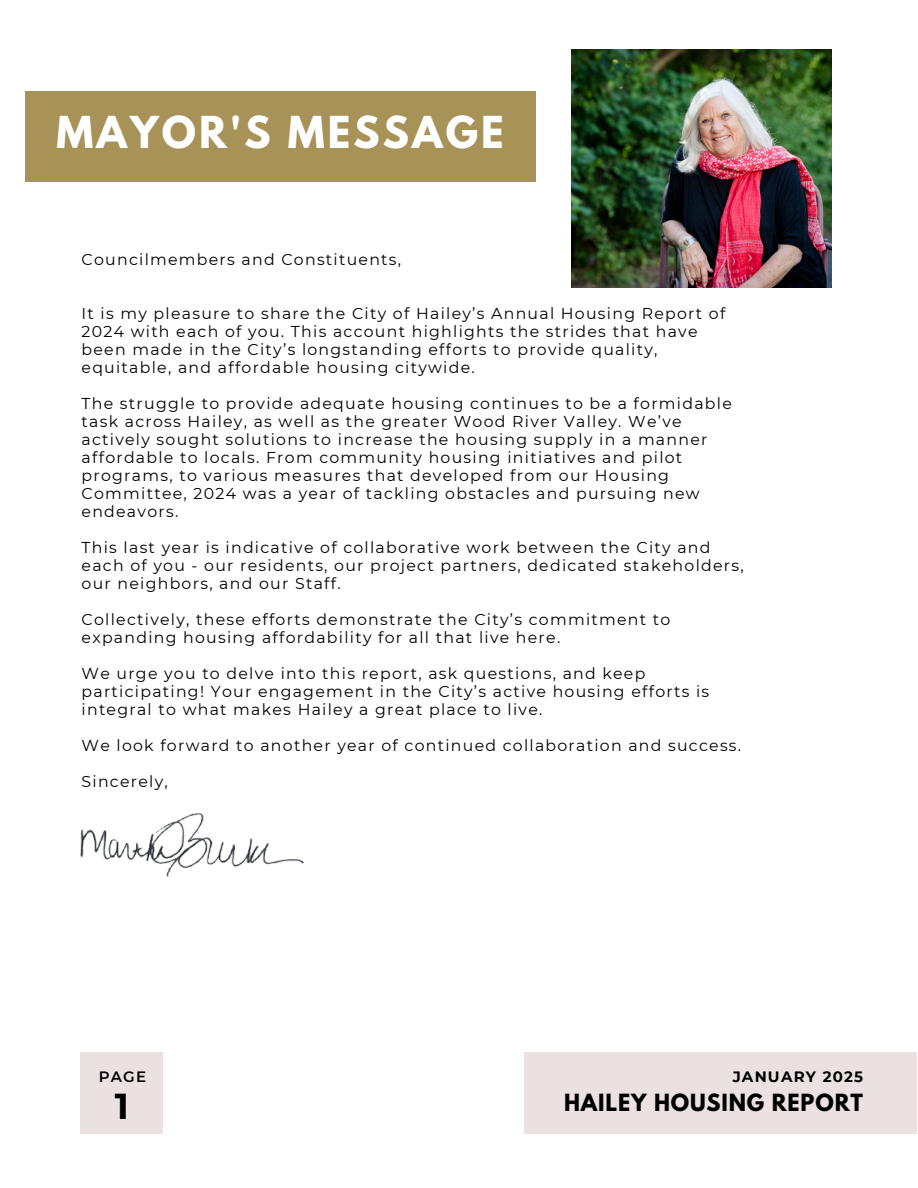
<style>
.page{position:relative;width:918px;height:1188px;background:#fff}
.page>*{position:absolute;margin:0;border:0;box-sizing:border-box;transform-origin:0 0}
.t1{font:700 39px "League Spartan";letter-spacing:.08em;color:#fff}
.t2{font:700 36px "Montserrat";color:#000}
.t3{font:700 21px "League Spartan";letter-spacing:.04em;color:#000}
.t4{font:15.75px/18px "Montserrat";letter-spacing:.08em;color:#000}
.t5{font:700 15px "Montserrat";letter-spacing:.08em;color:#000}
.t6{font:600 15px "Montserrat";color:#000}
</style>
<div class="page">
<div style="left:25px;top:92px;width:511px;height:90px;background:#a79258"></div>
<div style="left:524px;top:1053px;width:392px;height:81px;background:#ebe1e0"></div>
<img style="left:571px;top:49px;width:260px;height:239px">
<div style="left:81px;top:1053px;width:82px;height:81px;background:#ebe1e0"></div>
<img style="left:81px;top:813px;width:222px;height:63px">
<p class="t1" style="left:56px;top:113px;width:449px">MAYOR'S MESSAGE</p>
<p class="t4" style="left:82px;top:251px;width:321px">Councilmembers and Constituents,</p>
<p class="t4" style="left:82px;top:305px;width:645px">It is my pleasure to share the City of Hailey’s Annual Housing Report of 2024 with each of you. This account highlights the strides that have been made in the City’s longstanding efforts to provide quality, equitable, and affordable housing citywide.</p>
<p class="t4" style="left:82px;top:395px;width:652px">The struggle to provide adequate housing continues to be a formidable task across Hailey, as well as the greater Wood River Valley. We’ve actively sought solutions to increase the housing supply in a manner affordable to locals. From community housing initiatives and pilot programs, to various measures that developed from our Housing Committee, 2024 was a year of tackling obstacles and pursuing new endeavors.</p>
<p class="t4" style="left:82px;top:539px;width:664px">This last year is indicative of collaborative work between the City and each of you - our residents, our project partners, dedicated stakeholders, our neighbors, and our Staff.</p>
<p class="t4" style="left:82px;top:611px;width:590px">Collectively, these efforts demonstrate the City’s commitment to expanding housing affordability for all that live here.</p>
<p class="t4" style="left:82px;top:665px;width:629px">We urge you to delve into this report, ask questions, and keep participating! Your engagement in the City’s active housing efforts is integral to what makes Hailey a great place to live.</p>
<h3 class="t4" style="left:82px;top:737px;width:661px">We look forward to another year of continued collaboration and success.</h3>
<p class="t4" style="left:82px;top:773px;width:88px">Sincerely,</p>
<p class="t6" style="left:99px;top:1067px;width:49px">PAGE</p>
<p class="t2" style="left:115px;top:1084px;width:16px">1</p>
<h1 class="t5" style="left:733px;top:1067px;width:132px">JANUARY 2025</h1>
<p class="t3" style="left:564px;top:1092px;width:301px">HAILEY HOUSING REPORT</p>
</div>
